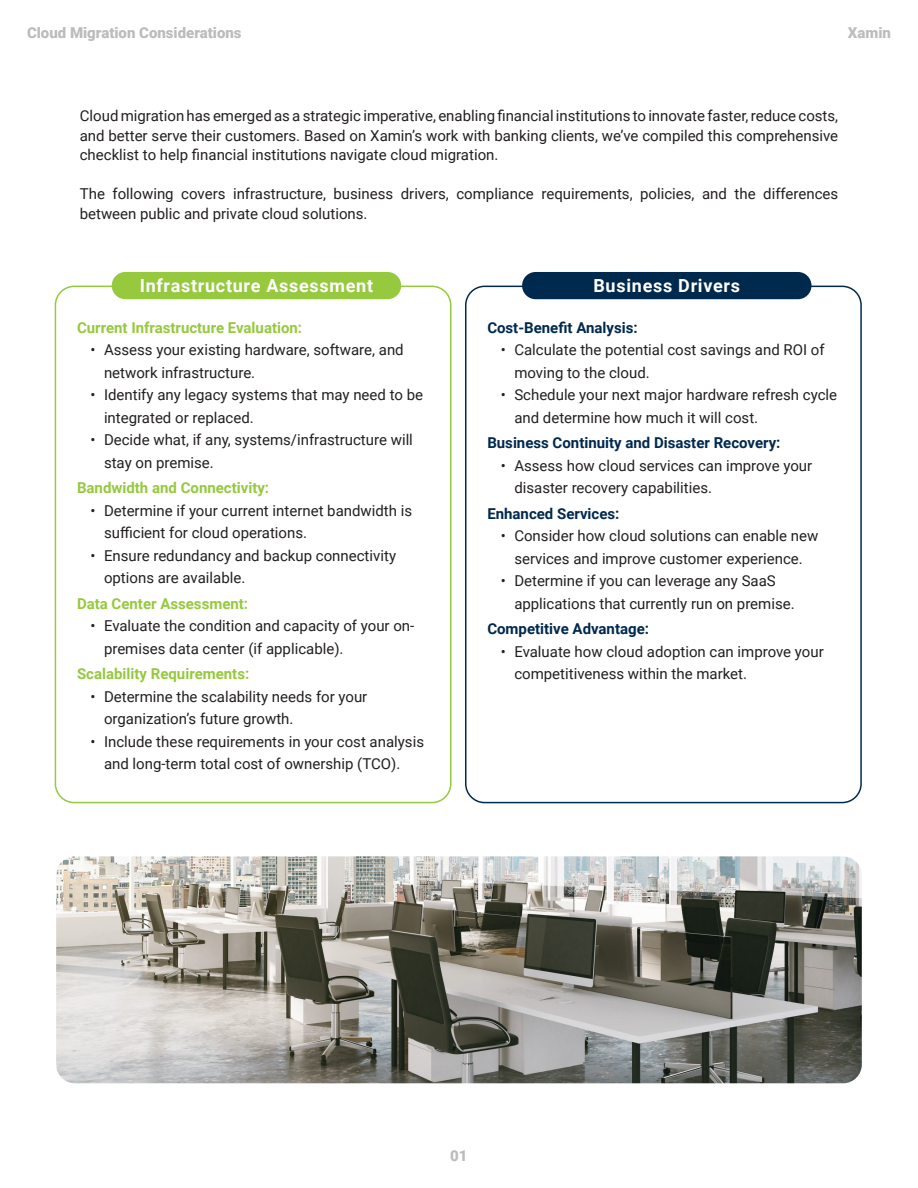
<style>
.page{position:relative;width:918px;height:1188px;background:#fff}
.page>*{position:absolute;margin:0;border:0;box-sizing:border-box;transform-origin:0 0}
.t1{font:700 18px "Roboto";letter-spacing:.04em;color:#fff}
.t2{font:15px/22.5px "Roboto";color:#231f20}
.t3{font:700 15px "Roboto";color:#96c93e}
.t4{font:700 15px "Roboto";color:#00294e}
.t5{font:900 15px "Roboto";color:#797878}
</style>
<div class="page">
<div style="left:55px;top:286px;width:396px;height:517px;border:2px solid #96c93e;border-radius:19px"></div>
<div style="left:112px;top:272px;width:289px;height:27px;background:#96c93e;border-radius:14px"></div>
<div style="left:465px;top:286px;width:397px;height:517px;border:2px solid #00294e;border-radius:19px"></div>
<div style="left:522px;top:272px;width:290px;height:27px;background:#00294e;border-radius:14px"></div>
<img style="left:56px;top:856px;width:806px;height:227px">
<p class="t5" style="left:27px;top:22px;width:216px">Cloud Migration Considerations</p>
<p class="t5" style="left:848px;top:22px;width:45px">Xamin</p>
<p class="t2" style="left:80px;top:106px;width:760px;line-height:19.5px;text-align:justify">Cloud migration has emerged as a strategic imperative, enabling financial institutions to innovate faster, reduce costs, and better serve their customers. Based on Xamin’s work with banking clients, we’ve compiled this comprehensive checklist to help financial institutions navigate cloud migration.</p>
<p class="t2" style="left:80px;top:184px;width:760px;line-height:19.5px">The following covers infrastructure, business drivers, compliance requirements, policies, and the differences between public and private cloud solutions.</p>
<p class="t1" style="left:140px;top:273px;width:235px">Infrastructure Assessment</p>
<p class="t3" style="left:77px;top:317px;width:227px">Current Infrastructure Evaluation:</p>
<p class="t2" style="left:104px;top:338px;width:301px;text-indent:-13px">• Assess your existing hardware, software, and network infrastructure.</p>
<p class="t2" style="left:104px;top:383px;width:321px;text-indent:-13px">• Identify any legacy systems that may need to be integrated or replaced.</p>
<p class="t2" style="left:104px;top:428px;width:310px;text-indent:-13px">• Decide what, if any, systems/infrastructure will stay on premise.</p>
<p class="t3" style="left:77px;top:478px;width:194px">Bandwidth and Connectivity:</p>
<p class="t2" style="left:104px;top:499px;width:310px;text-indent:-13px">• Determine if your current internet bandwidth is sufficient for cloud operations.</p>
<p class="t2" style="left:104px;top:544px;width:294px;text-indent:-13px">• Ensure redundancy and backup connectivity options are available.</p>
<p class="t3" style="left:77px;top:593px;width:173px">Data Center Assessment:</p>
<p class="t2" style="left:104px;top:614px;width:312px;text-indent:-13px">• Evaluate the condition and capacity of your on&shy;premises data center (if applicable).</p>
<p class="t3" style="left:77px;top:664px;width:174px">Scalability Requirements:</p>
<p class="t2" style="left:104px;top:685px;width:265px;text-indent:-13px">• Determine the scalability needs for your organization’s future growth.</p>
<p class="t2" style="left:104px;top:730px;width:322px;text-indent:-13px">• Include these requirements in your cost analysis and long-term total cost of ownership (TCO).</p>
<p class="t1" style="left:593px;top:273px;width:148px">Business Drivers</p>
<p class="t4" style="left:487px;top:317px;width:152px">Cost-Benefit Analysis:</p>
<p class="t2" style="left:514px;top:338px;width:312px;text-indent:-14px">• Calculate the potential cost savings and ROI of moving to the cloud.</p>
<p class="t2" style="left:514px;top:383px;width:324px;text-indent:-14px">• Schedule your next major hardware refresh cycle and determine how much it will cost.</p>
<p class="t4" style="left:487px;top:433px;width:295px">Business Continuity and Disaster Recovery:</p>
<p class="t2" style="left:514px;top:454px;width:299px;text-indent:-14px">• Assess how cloud services can improve your disaster recovery capabilities.</p>
<p class="t4" style="left:487px;top:503px;width:134px">Enhanced Services:</p>
<p class="t2" style="left:501px;top:524px;width:319px;text-align:center">• Consider how cloud solutions can enable new services and improve customer experience.</p>
<p class="t2" style="left:514px;top:569px;width:282px;text-indent:-14px">• Determine if you can leverage any SaaS applications that currently run on premise.</p>
<p class="t4" style="left:487px;top:619px;width:163px">Competitive Advantage:</p>
<p class="t2" style="left:514px;top:640px;width:311px;text-indent:-14px">• Evaluate how cloud adoption can improve your competitiveness within the market.</p>
<p class="t5" style="left:450px;top:1145px;width:19px">01</p>
</div>
